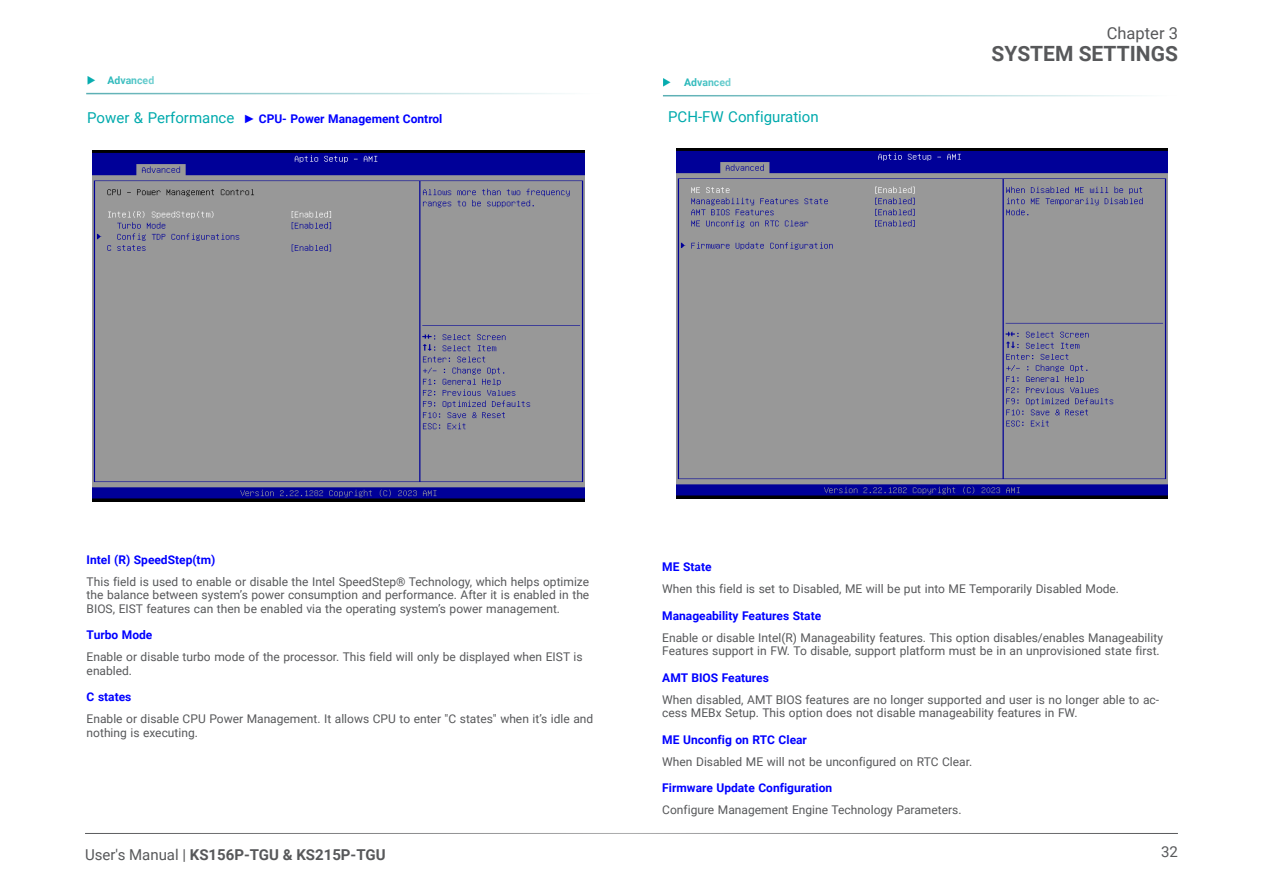
<style>
.page{position:relative;width:1263px;height:893px;background:#fff}
.page>*{position:absolute;margin:0;border:0;box-sizing:border-box;transform-origin:0 0}
.t1{font:700 21px "Roboto";color:#57585a}
.t2{font:16.5px "Roboto";color:#57585a}
.t3{font:700 15px "Roboto";color:#57585a}
.Heading_3{font:15px "Roboto";color:#00aaad}
.t4{font:15px "Roboto";color:#57585a}
.Body_Text{font:12px/13.5px "Roboto";color:#57585a}
.BIOS_Item{font:700 12px "Roboto";color:#00f}
.Heading_3-2{font:700 12px "Roboto";color:#00f}
.t5{font:700 10.5px "Roboto";color:#00aaad}
.s1{font-weight:400;font-size:15px;color:#00aaad}
.s2{font-family:"Tahoma"}
.s3{font-weight:400}
</style>
<div class="page">
<hr style="left:85px;top:833px;width:1093px;height:1px;background:#57585a">
<hr style="left:86px;top:93px;width:515px;height:1px;background:#2e9aa0">
<img style="left:92px;top:151px;width:492px;height:350px">
<hr style="left:663px;top:95px;width:514px;height:1px;background:#2e9aa0">
<img style="left:676px;top:148px;width:492px;height:350px">
<p class="t5" style="left:107px;top:73px;width:48px">Advanced</p>
<p class="Heading_3-2" style="left:87px;top:111px;width:357px"><span class="s1">Power &amp; Performance</span> <span class="s2">►</span> CPU- Power Management Control</p>
<p class="t5" style="left:684px;top:75px;width:48px">Advanced</p>
<p class="Heading_3" style="left:668px;top:106px;width:152px">PCH-FW Configuration</p>
<h2 class="t2" style="left:1107px;top:21px;width:73px">Chapter 3</h2>
<h1 class="t1" style="left:991px;top:39px;width:188px">SYSTEM SETTINGS</h1>
<p class="BIOS_Item" style="left:87px;top:551px;width:130px">Intel (R) SpeedStep(tm)</p>
<p class="Body_Text" style="left:87px;top:574px;width:504px;text-align:justify">This field is used to enable or disable the Intel SpeedStep® Technology, which helps optimize the balance between system’s power consumption and performance. After it is enabled in the BIOS, EIST features can then be enabled via the operating system’s power management.</p>
<p class="BIOS_Item" style="left:87px;top:626px;width:67px">Turbo Mode</p>
<p class="Body_Text" style="left:87px;top:650px;width:497px">Enable or disable turbo mode of the processor. This field will only be displayed when EIST is enabled.</p>
<p class="BIOS_Item" style="left:87px;top:688px;width:46px">C states</p>
<p class="Body_Text" style="left:87px;top:712px;width:508px">Enable or disable CPU Power Management. It allows CPU to enter "C states" when it’s idle and nothing is executing.</p>
<p class="t3" style="left:85px;top:844px;width:302px"><span class="s3">User's Manual |</span> KS156P-TGU &amp; KS215P-TGU</p>
<p class="BIOS_Item" style="left:662px;top:558px;width:51px">ME State</p>
<p class="Body_Text" style="left:662px;top:582px;width:458px">When this field is set to Disabled, ME will be put into ME Temporarily Disabled Mode.</p>
<p class="BIOS_Item" style="left:662px;top:607px;width:160px">Manageability Features State</p>
<p class="Body_Text" style="left:662px;top:630px;width:502px">Enable or disable Intel(R) Manageability features. This option disables/enables Manageability<br>Features support in FW. To disable, support platform must be in an unprovisioned state first.</p>
<p class="BIOS_Item" style="left:662px;top:669px;width:108px">AMT BIOS Features</p>
<p class="Body_Text" style="left:662px;top:692px;width:498px">When disabled, AMT BIOS features are no longer supported and user is no longer able to ac&shy;cess MEBx Setup. This option does not disable manageability features in FW.</p>
<p class="BIOS_Item" style="left:662px;top:731px;width:146px">ME Unconfig on RTC Clear</p>
<p class="Body_Text" style="left:662px;top:754px;width:311px">When Disabled ME will not be unconfigured on RTC Clear.</p>
<p class="BIOS_Item" style="left:662px;top:779px;width:171px">Firmware Update Configuration</p>
<p class="Body_Text" style="left:662px;top:803px;width:301px">Configure Management Engine Technology Parameters.</p>
<p class="t4" style="left:1161px;top:841px;width:18px">32</p>
</div>
